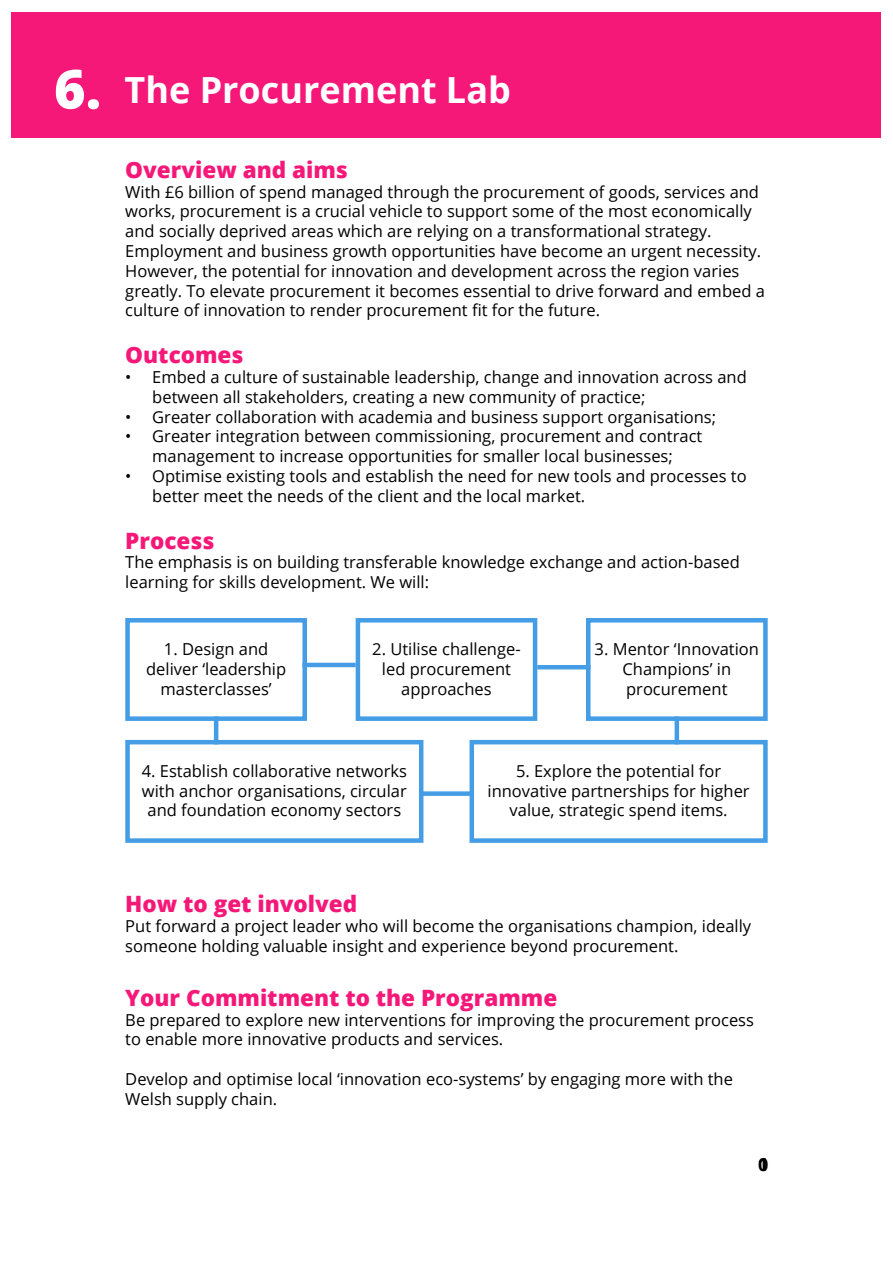
<style>
.page{position:relative;width:893px;height:1263px;background:#fff}
.page>*{position:absolute;margin:0;border:0;box-sizing:border-box;transform-origin:0 0}
.t1{font:800 54px "Open Sans";color:#fff}
.t2{font:700 36px "Open Sans";color:#fff}
.t3{font:800 22.5px "Open Sans";color:#f51879}
.t4{font:700 18px "Open Sans";color:#000}
.t5{font:16.5px/19.8px "Open Sans";color:#000}
</style>
<div class="page">
<hr style="left:214px;top:716px;width:4px;height:28px;background:#449de5">
<hr style="left:675px;top:716px;width:4px;height:28px;background:#449de5">
<div style="left:12px;top:13px;width:869px;height:125px;background:#f51879"></div>
<div style="left:125px;top:618px;width:182px;height:103px;border:4px solid #449de5"></div>
<hr style="left:302px;top:663px;width:54px;height:4px;background:#449de5">
<hr style="left:537px;top:665px;width:53px;height:4px;background:#449de5">
<div style="left:420px;top:791px;width:53px;height:5px;background:#449de5"></div>
<div style="left:356px;top:618px;width:181px;height:103px;border:4px solid #449de5"></div>
<div style="left:586px;top:618px;width:182px;height:103px;border:4px solid #449de5"></div>
<div style="left:125px;top:740px;width:298px;height:103px;border:4px solid #449de5"></div>
<div style="left:469px;top:740px;width:299px;height:103px;border:4px solid #449de5"></div>
<h1 class="t1" style="left:54px;top:48px;width:49px">6.</h1>
<h2 class="t2" style="left:125px;top:65px;width:388px">The Procurement Lab</h2>
<h3 class="t3" style="left:125px;top:152px;width:224px">Overview and aims</h3>
<p class="t5" style="left:125px;top:181px;width:641px">With £6 billion of spend managed through the procurement of goods, services and works, procurement is a crucial vehicle to support some of the most economically and socially deprived areas which are relying on a transformational strategy.<br>Employment and business growth opportunities have become an urgent necessity.<br>However, the potential for innovation and development across the region varies greatly. To elevate procurement it becomes essential to drive forward and embed a culture of innovation to render procurement fit for the future.</p>
<h3 class="t3" style="left:125px;top:338px;width:120px">Outcomes</h3>
<p class="t5" style="left:152px;top:367px;width:596px;text-indent:-27px">• Embed a culture of sustainable leadership, change and innovation across and between all stakeholders, creating a new community of practice;</p>
<p class="t5" style="left:125px;top:406px;width:592px">• Greater collaboration with academia and business support organisations;</p>
<p class="t5" style="left:125px;top:426px;width:579px;text-align:center">• Greater integration between commissioning, procurement and contract management to increase opportunities for smaller local businesses;</p>
<p class="t5" style="left:152px;top:466px;width:596px;text-indent:-27px">• Optimise existing tools and establish the need for new tools and processes to better meet the needs of the client and the local market.</p>
<h3 class="t3" style="left:125px;top:523px;width:91px">Process</h3>
<p class="t5" style="left:125px;top:552px;width:616px">The emphasis is on building transferable knowledge exchange and action-based learning for skills development. We will:</p>
<p class="t5" style="left:146px;top:639px;width:142px;text-align:center">1. Design and deliver ‘leadership masterclasses’</p>
<p class="t5" style="left:372px;top:639px;width:150px;text-align:center">2. Utilise challenge&shy;led procurement approaches</p>
<p class="t5" style="left:595px;top:639px;width:166px;text-align:center">3. Mentor ‘Innovation<br>Champions’ in procurement</p>
<p class="t5" style="left:142px;top:760px;width:267px;text-align:center">4. Establish collaborative networks with anchor organisations, circular and foundation economy sectors</p>
<p class="t5" style="left:488px;top:760px;width:264px;text-align:center">5. Explore the potential for innovative partnerships for higher value, strategic spend items.</p>
<h3 class="t3" style="left:125px;top:887px;width:234px">How to get involved</h3>
<p class="t5" style="left:125px;top:916px;width:627px">Put forward a project leader who will become the organisations champion, ideally someone holding valuable insight and experience beyond procurement.</p>
<h3 class="t3" style="left:125px;top:980px;width:433px">Your Commitment to the Programme</h3>
<p class="t5" style="left:125px;top:1009px;width:630px">Be prepared to explore new interventions for improving the procurement process to enable more innovative products and services.</p>
<p class="t5" style="left:125px;top:1069px;width:609px">Develop and optimise local ‘innovation eco-systems’ by engaging more with the<br>Welsh supply chain.</p>
<p class="t4" style="left:758px;top:1152px;width:12px">10</p>
</div>
